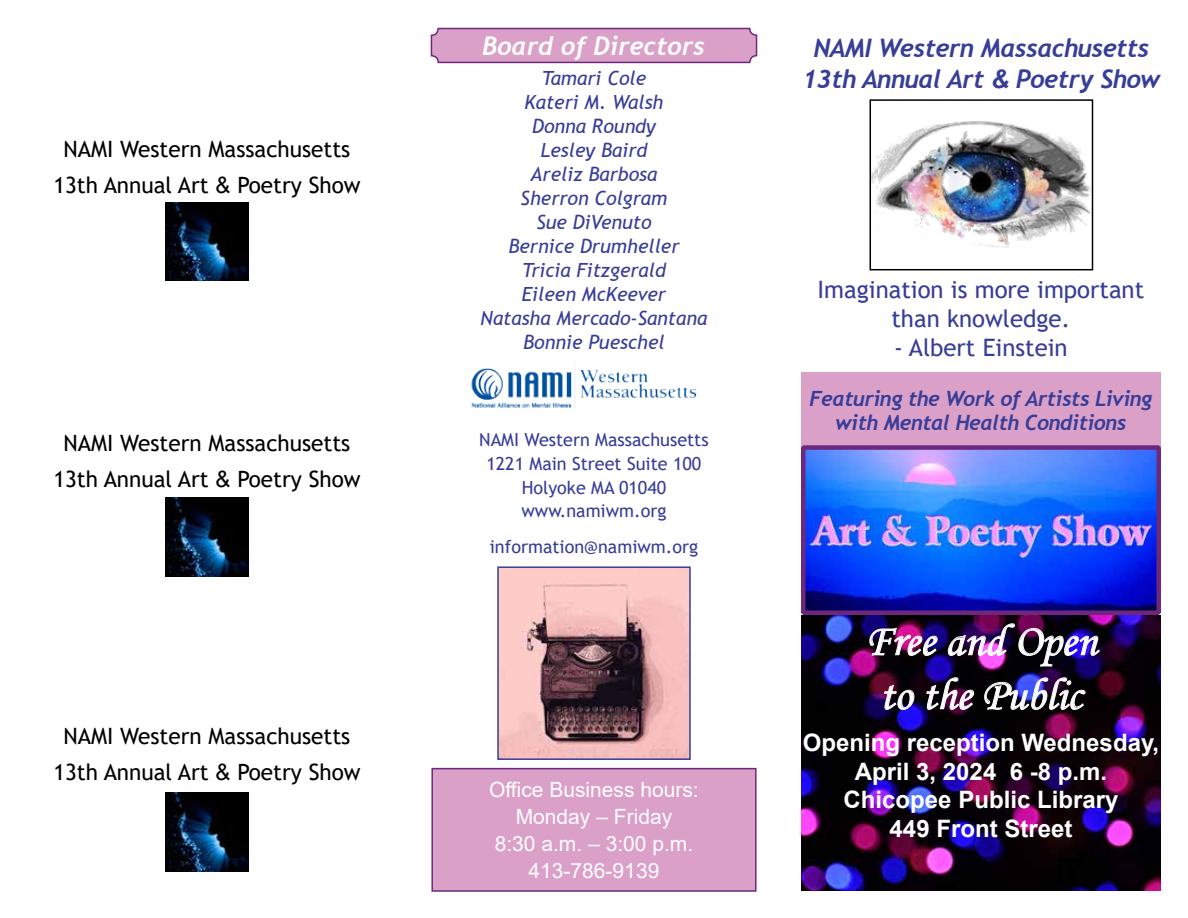
<style>
.page{position:relative;width:1188px;height:918px;background:#fff}
.page>*{position:absolute;margin:0;border:0;box-sizing:border-box;transform-origin:0 0}
.t1{font:45px/54px "Monotype Corsiva";color:#fff;text-align:center}
.t2{font:italic 700 25.5px/31.5px "Trebuchet";letter-spacing:-.02em;color:#373d98;text-align:center}
.t3{font:italic 700 25.5px "Trebuchet";color:#fff}
.t4{font:700 24px/28.8px "Arial";color:#fff;text-align:center}
.t5{font:24px/28.8px "Trebuchet MS";color:#373d98;text-align:center}
.t6{font:22.5px/36px "Trebuchet MS";color:#000;text-align:center}
.t7{font:21px/27px "Arial";color:#fff;text-align:center}
.t8{font:italic 700 21px/24px "Trebuchet";letter-spacing:-.02em;color:#373d98;text-align:center}
.t9{font:italic 19.5px/24px "Trebuchet MS";color:#373d98;text-align:center}
.t10{font:18px/24px "Trebuchet MS";color:#373d98;text-align:center}
.s1{font-family:"Arial"}
</style>
<div class="page">
<div style="left:801px;top:372px;width:360px;height:77px;background:#dba0c8"></div>
<img style="left:801px;top:615px;width:360px;height:276px">
<img style="left:806px;top:450px;width:350px;height:160px">
<div style="left:801px;top:445px;width:360px;height:170px;border:4px solid #6d287d"></div>
<div style="left:431px;top:28px;width:326px;height:34px;background:#dba0c8;border-radius:7px"></div>
<div style="left:431px;top:28px;width:326px;height:35px;border:2px solid #6d287d;border-radius:7px"></div>
<img style="left:471px;top:361px;width:226px;height:48px">
<div style="left:432px;top:769px;width:324px;height:122px;background:#dba0c8"></div>
<div style="left:431px;top:768px;width:326px;height:124px;border:2px solid #6d287d"></div>
<img style="left:869px;top:627px;width:69px;height:29px">
<img style="left:948px;top:623px;width:152px;height:44px">
<svg style="left:884px;top:684px;width:31px;height:26px"></svg>
<svg style="left:926px;top:677px;width:48px;height:33px;background:#4a354d"></svg>
<svg style="left:984px;top:677px;width:102px;height:33px;background:#42405f"></svg>
<img style="left:873px;top:121px;width:217px;height:127px">
<div style="left:870px;top:99px;width:223px;height:171px;border:2px solid #000"></div>
<img style="left:500px;top:569px;width:188px;height:188px">
<div style="left:497px;top:566px;width:194px;height:194px;border:2px solid #373d98"></div>
<img style="left:166px;top:202px;width:82px;height:79px">
<img style="left:166px;top:498px;width:82px;height:78px">
<img style="left:166px;top:793px;width:82px;height:78px">
<p class="t6" style="left:53px;top:131px;width:309px">NAMI Western Massachusetts<br>13th Annual Art <span class="s1">&amp;</span> Poetry Show</p>
<p class="t6" style="left:53px;top:425px;width:309px">NAMI Western Massachusetts<br>13th Annual Art <span class="s1">&amp;</span> Poetry Show</p>
<p class="t6" style="left:53px;top:718px;width:309px">NAMI Western Massachusetts<br>13th Annual Art <span class="s1">&amp;</span> Poetry Show</p>
<h2 class="t3" style="left:482px;top:30px;width:224px">Board of Directors</h2>
<p class="t9" style="left:481px;top:66px;width:228px">Tamari Cole<br>Kateri M. Walsh<br>Donna Roundy<br>Lesley Baird<br>Areliz Barbosa<br>Sherron Colgram<br>Sue DiVenuto<br>Bernice Drumheller<br>Tricia Fitzgerald<br>Eileen McKeever<br>Natasha Mercado-Santana<br>Bonnie Pueschel</p>
<p class="t10" style="left:479px;top:428px;width:231px">NAMI Western Massachusetts<br>1221 Main Street Suite 100<br>Holyoke MA 01040</p>
<p class="t10" style="left:490px;top:493px;width:210px;line-height:36px">www.namiwm.org information@namiwm.org</p>
<p class="t7" style="left:489px;top:776px;width:211px">Office Business hours:<br>Monday – Friday<br>8:30 a.m. – 3:00 p.m.<br>413-786-9139</p>
<h2 class="t2" style="left:802px;top:32px;width:359px">NAMI Western Massachusetts<br>13th Annual Art <span class="s1">&amp;</span> Poetry Show</h2>
<p class="t5" style="left:818px;top:275px;width:328px">Imagination is more important than knowledge.</p>
<p class="t5" style="left:894px;top:333px;width:175px">- Albert Einstein</p>
<p class="t8" style="left:809px;top:387px;width:345px">Featuring the Work of Artists Living with Mental Health Conditions</p>
<h1 class="t1" style="left:865px;top:614px;width:234px">Free and Open to the Public</h1>
<p class="t4" style="left:803px;top:728px;width:358px">Opening reception Wednesday,<br>April 3, 2024 6 -8 p.m.<br>Chicopee Public Library<br>449 Front Street</p>
</div>
